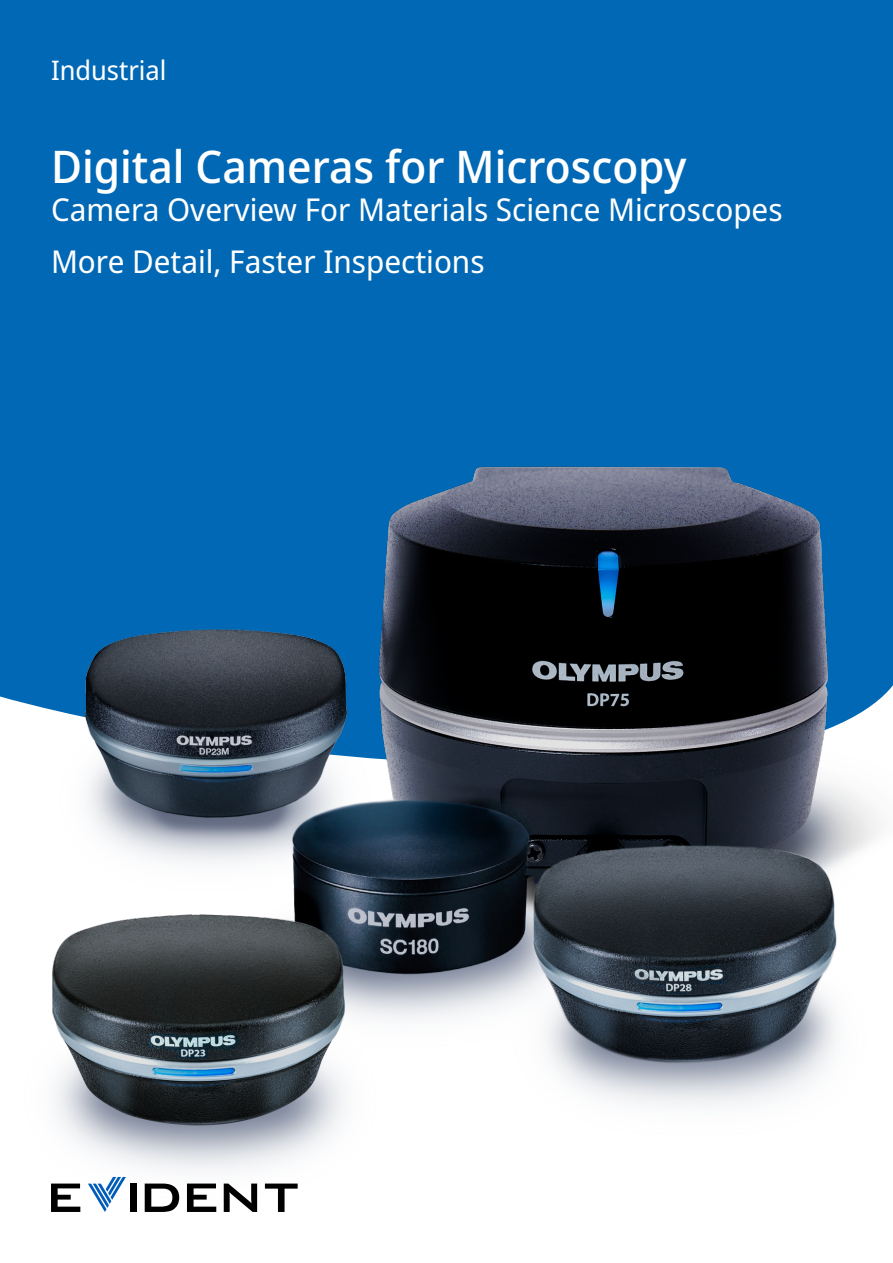
<style>
.page{position:relative;width:893px;height:1263px;background:#fff}
.page>*{position:absolute;margin:0;border:0;box-sizing:border-box;transform-origin:0 0}
.Cover_Title_1{font:500 45px "Noto Sans Display";color:#fff}
.Cover_Title_1-2{font:31.5px "Noto Sans Display";color:#fff}
.Cover_Title_1-3{font:27px "Noto Sans Display";color:#fff}
</style>
<div class="page">
<div style="left:0;top:0;width:893px;height:364px;background:#0068b4"></div>
<img style="left:0;top:364px;width:893px;height:848px">
<svg style="left:51px;top:1183px;width:29px;height:29px"></svg>
<div style="left:130px;top:1183px;width:7px;height:29px;background:#000"></div>
<svg style="left:145px;top:1183px;width:34px;height:29px"></svg>
<svg style="left:187px;top:1183px;width:29px;height:29px"></svg>
<svg style="left:224px;top:1183px;width:33px;height:29px"></svg>
<svg style="left:265px;top:1183px;width:33px;height:29px"></svg>
<svg style="left:88px;top:1177px;width:38px;height:35px"></svg>
<p class="Cover_Title_1-3" style="left:51px;top:51px;width:117px">Industrial</p>
<p class="Cover_Title_1" style="left:51px;top:135px;width:637px">Digital Cameras for Microscopy</p>
<p class="Cover_Title_1-2" style="left:51px;top:187px;width:733px">Camera Overview For Materials Science Microscopes</p>
<p class="Cover_Title_1-2" style="left:51px;top:239px;width:435px">More Detail, Faster Inspections</p>
</div>
